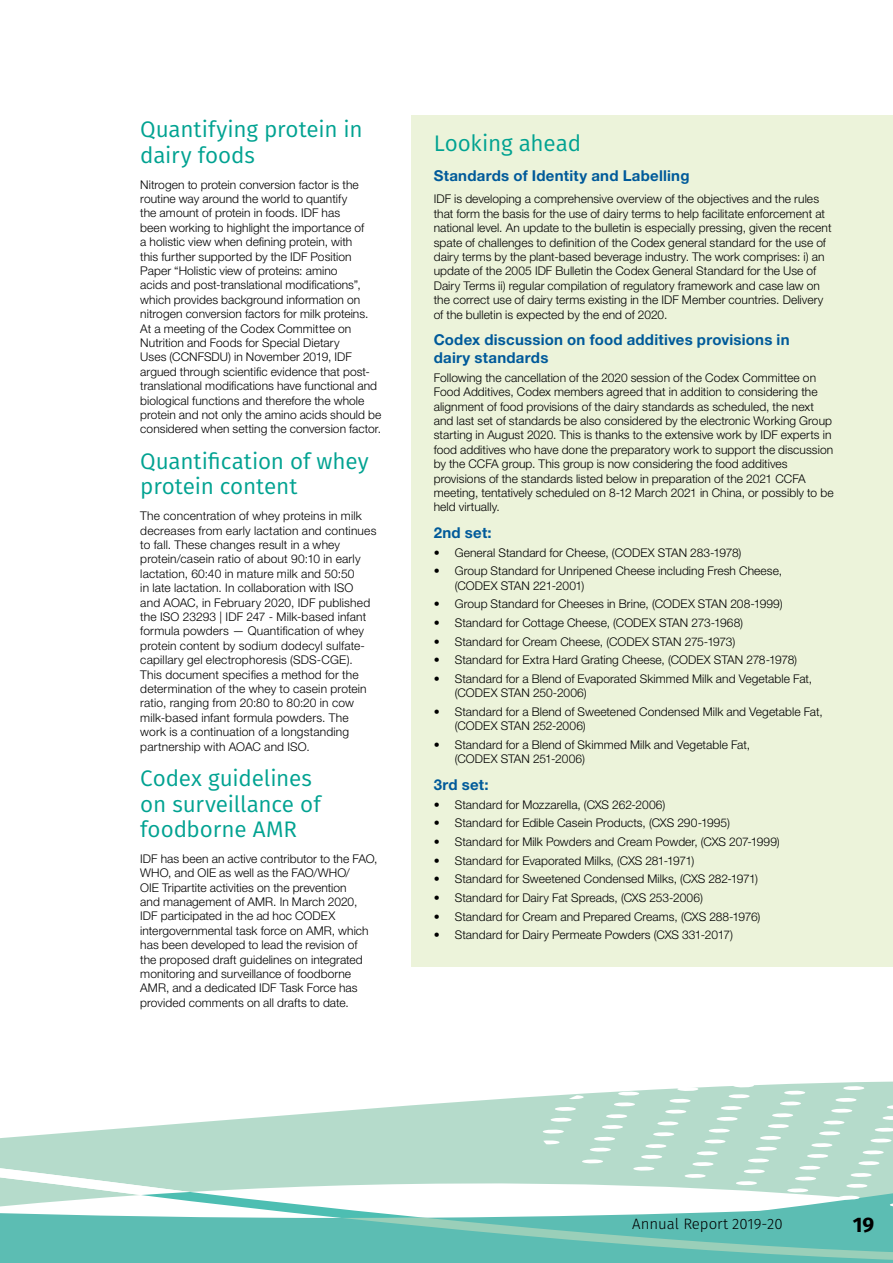
<style>
.page{position:relative;width:893px;height:1263px;background:#fff}
.page>*{position:absolute;margin:0;border:0;box-sizing:border-box;transform-origin:0 0}
.t1{font:22.5px/25.5px "Fira Sans";letter-spacing:-.01em;color:#00a291}
.t2{font:700 21px "Fira Sans";color:#000}
.t3{font:700 15px/18px "Helvetica Neue LT";letter-spacing:.015em;color:#005a9a}
.t4{font:300 15px "Fira Sans";color:#000}
.t5{font:300 12px/14.4px "Helvetica Neue LT";letter-spacing:.005em;color:#000}
</style>
<div class="page">
<svg style="left:0;top:1081px;width:893px;height:182px"></svg>
<div style="left:411px;top:115px;width:482px;height:851px;background:#ecf3da"></div>
<h1 class="t1" style="left:140px;top:117px;width:224px">Quantifying protein in dairy foods</h1>
<p class="t5" style="left:140px;top:177px;width:242px">Nitrogen to protein conversion factor is the routine way around the world to quantify<br>the amount of protein in foods. IDF has<br>been working to highlight the importance of<br>a holistic view when defining protein, with<br>this further supported by the IDF Position Paper “Holistic view of proteins: amino<br>acids and post-translational modifications”, which provides background information on nitrogen conversion factors for milk proteins.<br>At a meeting of the Codex Committee on Nutrition and Foods for Special Dietary<br>Uses (CCNFSDU) in November 2019, IDF argued through scientific evidence that post&shy;translational modifications have functional and biological functions and therefore the whole protein and not only the amino acids should be considered when setting the conversion factor.</p>
<h1 class="t1" style="left:140px;top:448px;width:230px">Quantification of whey protein content</h1>
<p class="t5" style="left:140px;top:508px;width:238px">The concentration of whey proteins in milk decreases from early lactation and continues to fall. These changes result in a whey protein/casein ratio of about 90:10 in early lactation, 60:40 in mature milk and 50:50<br>in late lactation. In collaboration with ISO<br>and AOAC, in February 2020, IDF published the ISO 23293 | IDF 247 - Milk-based infant formula powders — Quantification of whey protein content by sodium dodecyl sulfate&shy;capillary gel electrophoresis (SDS-CGE).<br>This document specifies a method for the determination of the whey to casein protein ratio, ranging from 20:80 to 80:20 in cow milk-based infant formula powders. The work is a continuation of a longstanding partnership with AOAC and ISO.</p>
<h1 class="t1" style="left:140px;top:765px;width:182px">Codex guidelines on surveillance of foodborne AMR</h1>
<p class="t5" style="left:140px;top:851px;width:239px">IDF has been an active contributor to the FAO, WHO, and OIE as well as the FAO/WHO/<br>OIE Tripartite activities on the prevention<br>and management of AMR. In March 2020, IDF participated in the ad hoc CODEX intergovernmental task force on AMR, which has been developed to lead the revision of<br>the proposed draft guidelines on integrated monitoring and surveillance of foodborne AMR, and a dedicated IDF Task Force has provided comments on all drafts to date.</p>
<h1 class="t1" style="left:434px;top:131px;width:149px">Looking ahead</h1>
<p class="t3" style="left:434px;top:166px;width:257px">Standards of Identity and Labelling</p>
<p class="t5" style="left:434px;top:192px;width:399px">IDF is developing a comprehensive overview of the objectives and the rules that form the basis for the use of dairy terms to help facilitate enforcement at national level. An update to the bulletin is especially pressing, given the recent spate of challenges to definition of the Codex general standard for the use of dairy terms by the plant-based beverage industry. The work comprises: i) an update of the 2005 IDF Bulletin the Codex General Standard for the Use of Dairy Terms ii) regular compilation of regulatory framework and case law on the correct use of dairy terms existing in the IDF Member countries. Delivery of the bulletin is expected by the end of 2020.</p>
<p class="t3" style="left:434px;top:330px;width:357px">Codex discussion on food additives provisions in dairy standards</p>
<p class="t5" style="left:434px;top:370px;width:401px">Following the cancellation of the 2020 session of the Codex Committee on Food Additives, Codex members agreed that in addition to considering the alignment of food provisions of the dairy standards as scheduled, the next and last set of standards be also considered by the electronic Working Group starting in August 2020. This is thanks to the extensive work by IDF experts in food additives who have done the preparatory work to support the discussion by the CCFA group. This group is now considering the food additives provisions of the standards listed below in preparation of the 2021 CCFA meeting, tentatively scheduled on 8-12 March 2021 in China, or possibly to be held virtually.</p>
<p class="t3" style="left:434px;top:523px;width:60px">2nd set:</p>
<p class="t5" style="left:434px;top:545px;width:309px">• General Standard for Cheese, (CODEX STAN 283-1978)</p>
<p class="t5" style="left:455px;top:563px;width:329px;text-indent:-21px">• Group Standard for Unripened Cheese including Fresh Cheese, (CODEX STAN 221-2001)</p>
<p class="t5" style="left:434px;top:597px;width:350px">• Group Standard for Cheeses in Brine, (CODEX STAN 208-1999)</p>
<p class="t5" style="left:434px;top:615px;width:311px">• Standard for Cottage Cheese, (CODEX STAN 273-1968)</p>
<p class="t5" style="left:434px;top:634px;width:303px">• Standard for Cream Cheese, (CODEX STAN 275-1973)</p>
<p class="t5" style="left:434px;top:652px;width:365px">• Standard for Extra Hard Grating Cheese, (CODEX STAN 278-1978)</p>
<p class="t5" style="left:455px;top:671px;width:359px;text-indent:-21px">• Standard for a Blend of Evaporated Skimmed Milk and Vegetable Fat, (CODEX STAN 250-2006)</p>
<p class="t5" style="left:455px;top:704px;width:370px;text-indent:-21px">• Standard for a Blend of Sweetened Condensed Milk and Vegetable Fat, (CODEX STAN 252-2006)</p>
<p class="t5" style="left:455px;top:737px;width:297px;text-indent:-21px">• Standard for a Blend of Skimmed Milk and Vegetable Fat, (CODEX STAN 251-2006)</p>
<p class="t3" style="left:434px;top:775px;width:56px">3rd set:</p>
<p class="t5" style="left:434px;top:797px;width:233px">• Standard for Mozzarella, (CXS 262-2006)</p>
<p class="t5" style="left:434px;top:815px;width:298px">• Standard for Edible Casein Products, (CXS 290-1995)</p>
<p class="t5" style="left:434px;top:834px;width:348px">• Standard for Milk Powders and Cream Powder, (CXS 207-1999)</p>
<p class="t5" style="left:434px;top:853px;width:262px">• Standard for Evaporated Milks, (CXS 281-1971)</p>
<p class="t5" style="left:434px;top:871px;width:326px">• Standard for Sweetened Condensed Milks, (CXS 282-1971)</p>
<p class="t5" style="left:434px;top:890px;width:271px">• Standard for Dairy Fat Spreads, (CXS 253-2006)</p>
<p class="t5" style="left:434px;top:909px;width:328px">• Standard for Cream and Prepared Creams, (CXS 288-1976)</p>
<p class="t5" style="left:434px;top:927px;width:301px">• Standard for Dairy Permeate Powders (CXS 331-2017)</p>
<p class="t4" style="left:632px;top:1213px;width:152px">Annual Report 2019-20</p>
<h2 class="t2" style="left:853px;top:1209px;width:23px">19</h2>
</div>
